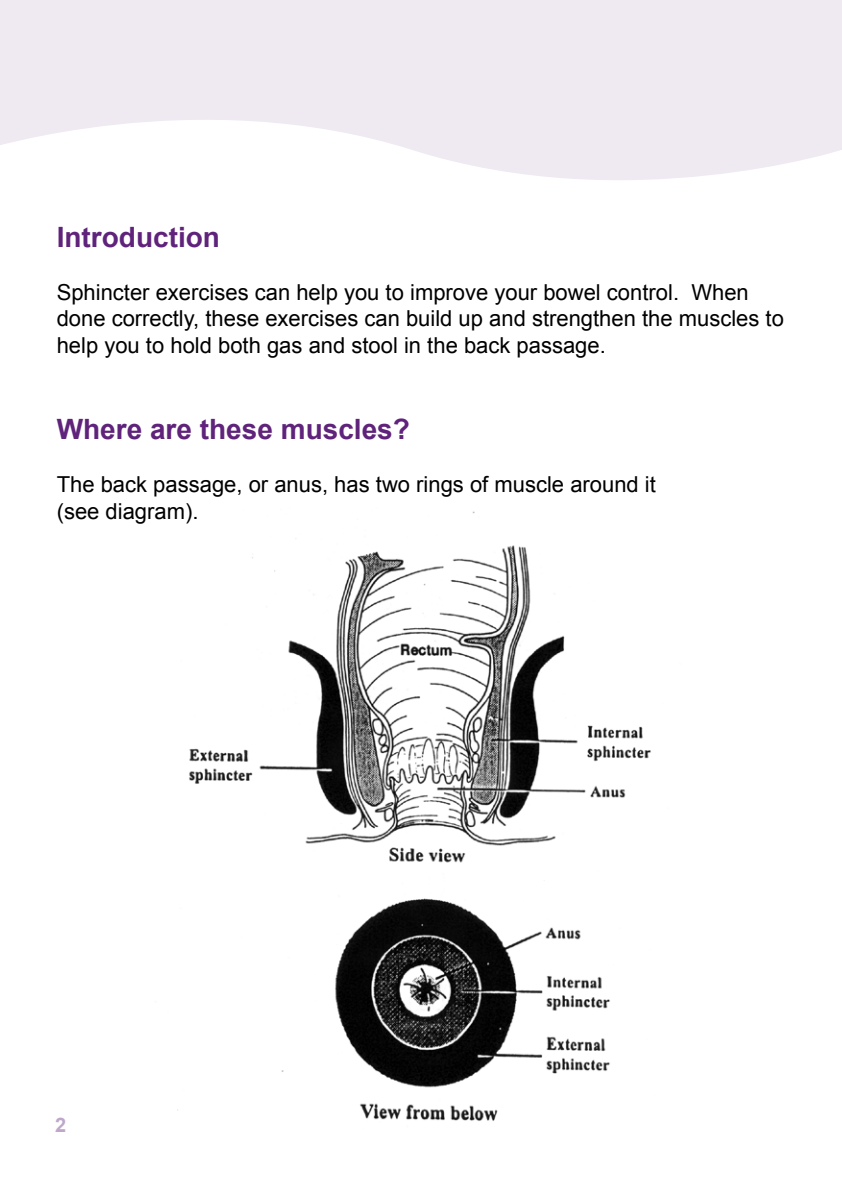
<style>
.page{position:relative;width:842px;height:1191px;background:#fff}
.page>*{position:absolute;margin:0;border:0;box-sizing:border-box;transform-origin:0 0}
.t1{font:700 28px "Arial";color:#60237b}
.t2{font:22px/26.4px "Arial";color:#000}
.t3{font:700 20px "Arial";color:#bfa7ca}
</style>
<div class="page">
<img style="left:177px;top:511px;width:474px;height:610px">
<svg style="left:0;top:0;width:842px;height:180px;fill:#efe9f2"></svg>
<p class="t1" style="left:57px;top:222px;width:165px">Introduction</p>
<p class="t2" style="left:57px;top:279px;width:729px">Sphincter exercises can help you to improve your bowel control. When done correctly, these exercises can build up and strengthen the muscles to help you to hold both gas and stool in the back passage.</p>
<p class="t1" style="left:57px;top:414px;width:355px">Where are these muscles?</p>
<p class="t2" style="left:57px;top:471px;width:601px">The back passage, or anus, has two rings of muscle around it (see diagram).</p>
<p class="t3" style="left:55px;top:1113px;width:13px">2</p>
</div>
